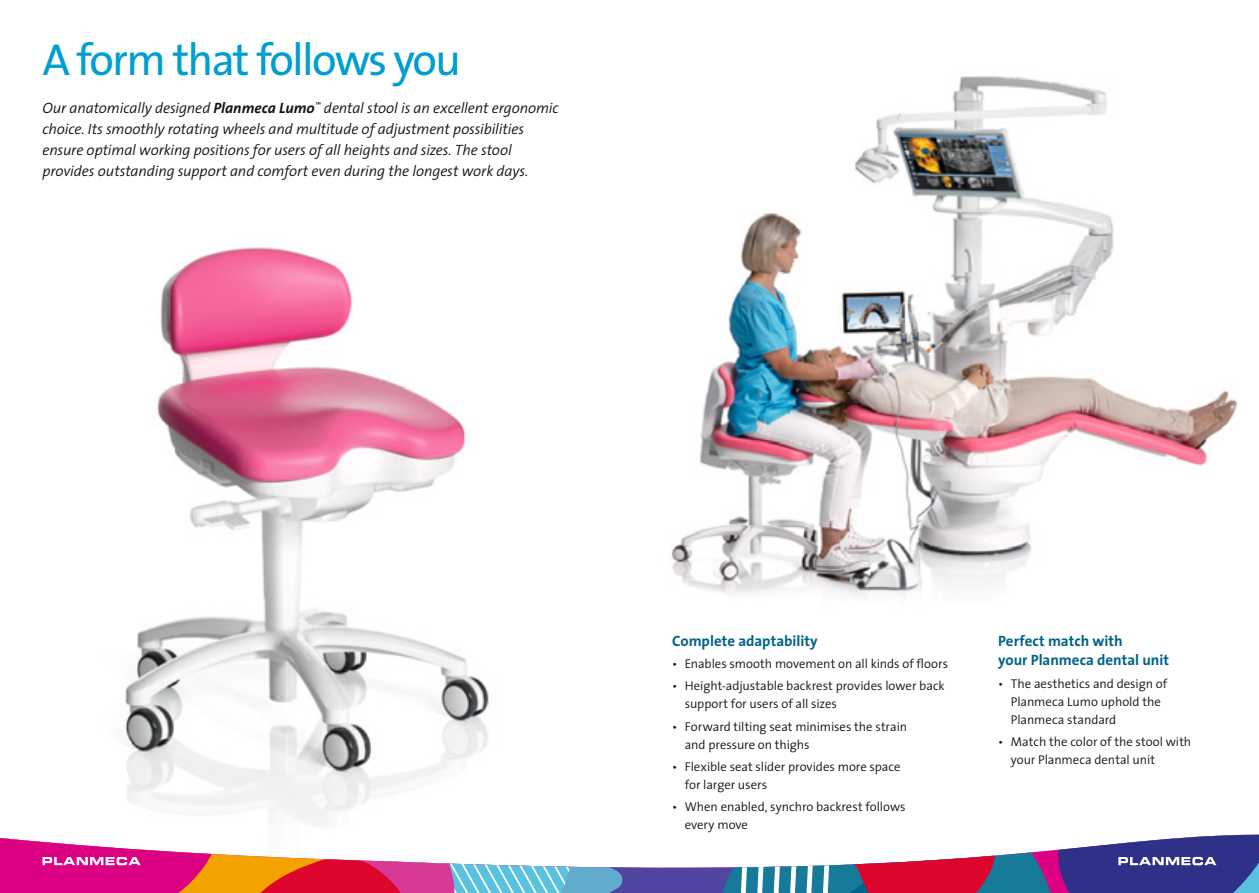
<style>
.page{position:relative;width:1259px;height:893px;background:#fff}
.page>*{position:absolute;margin:0;border:0;box-sizing:border-box;transform-origin:0 0}
.t1{font:45px "The Sans";letter-spacing:-.04em;color:#009ed1}
.t2{font:italic 300 15px/21px "The Sans";letter-spacing:-.01em;color:#141313}
.t3{font:700 15px/19.5px "The Sans";color:#006288}
.t4{font:300 12.75px/18px "The Sans";color:#141313}
.s1{font-weight:700}
</style>
<div class="page">
<img style="left:125px;top:247px;width:364px;height:469px">
<div style="left:660px;top:867px;width:58px;height:26px;background:#5045a1"></div>
<img style="left:671px;top:75px;width:567px;height:522px">
<svg style="left:0;top:716px;width:660px;height:177px"></svg>
<svg style="left:718px;top:834px;width:541px;height:59px"></svg>
<h1 class="t1" style="left:43px;top:42px;width:420px">A form that follows you</h1>
<p class="t2" style="left:43px;top:99px;width:518px">Our anatomically designed <span class="s1">Planmeca Lumo</span><sup>™</sup> dental stool is an excellent ergonomic choice. Its smoothly rotating wheels and multitude of adjustment possibilities ensure optimal working positions for users of all heights and sizes. The stool provides outstanding support and comfort even during the longest work days.</p>
<p class="t3" style="left:672px;top:632px;width:147px">Complete adaptability</p>
<p class="t4" style="left:672px;top:656px;width:278px">• Enables smooth movement on all kinds of floors</p>
<p class="t4" style="left:685px;top:678px;width:261px;text-indent:-13px">• Height-adjustable backrest provides lower back support for users of all sizes</p>
<p class="t4" style="left:685px;top:718px;width:224px;text-indent:-13px">• Forward tilting seat minimises the strain and pressure on thighs</p>
<p class="t4" style="left:685px;top:759px;width:217px;text-indent:-13px">• Flexible seat slider provides more space for larger users</p>
<p class="t4" style="left:685px;top:799px;width:222px;text-indent:-13px">• When enabled, synchro backrest follows every move</p>
<p class="t3" style="left:998px;top:632px;width:172px">Perfect match with<br>your Planmeca dental unit</p>
<p class="t4" style="left:1011px;top:675px;width:158px;text-indent:-13px">• The aesthetics and design of<br>Planmeca Lumo uphold the<br>Planmeca standard</p>
<p class="t4" style="left:1011px;top:734px;width:182px;text-indent:-13px">• Match the color of the stool with your Planmeca dental unit</p>
</div>
